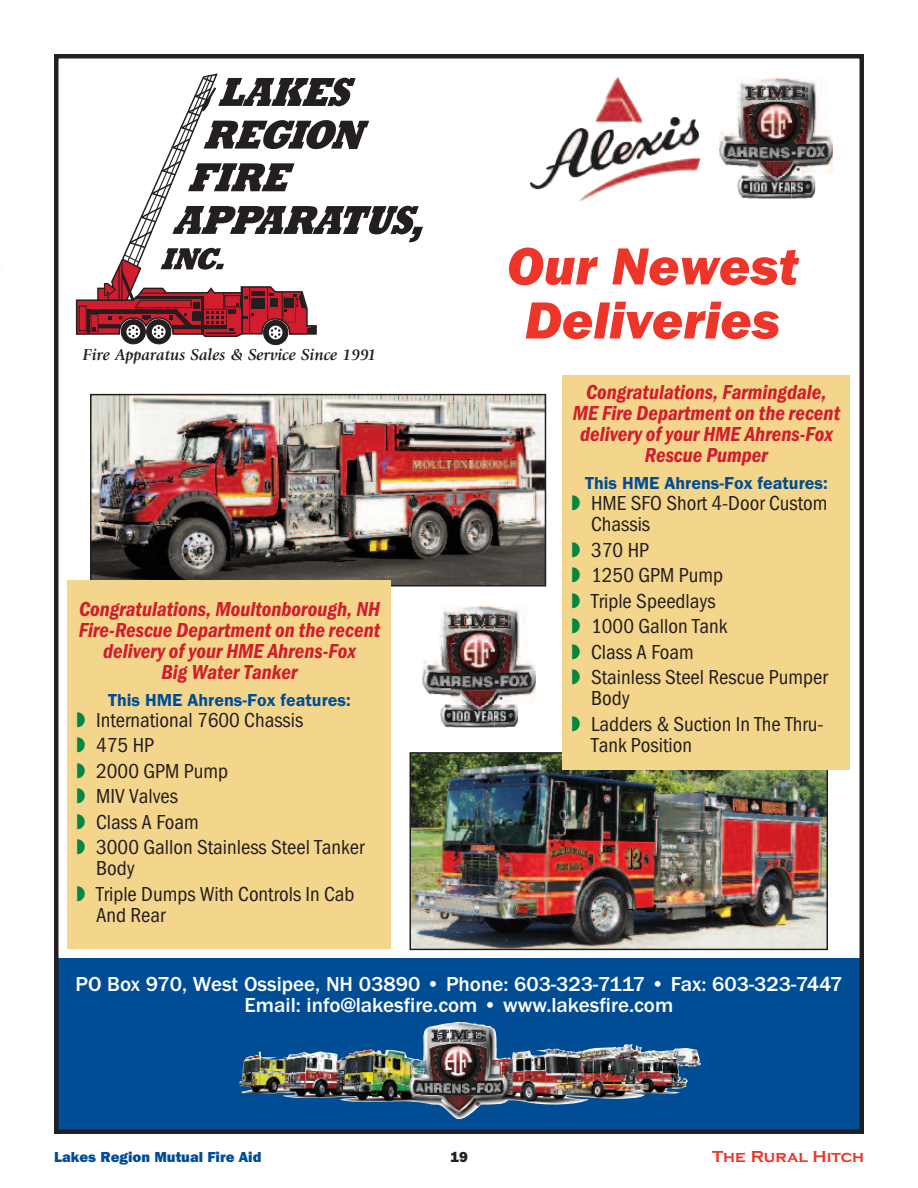
<style>
.page{position:relative;width:918px;height:1188px;background:#fff}
.page>*{position:absolute;margin:0;border:0;box-sizing:border-box;transform-origin:0 0}
.t1{font:54px/54px "Franklin Gothic URW Hea Ita";color:#ee3529;text-align:center}
.t2{font:21px/25.5px "Franklin Gothic URW Con Boo";color:#231f20}
.t3{font:21px/21px "Franklin Gothic URW Con Dem Ita";color:#d11d2e;text-align:center}
.t4{font:500 21px/21px "Franklin Gothic";color:#fff;text-align:center}
.t5{font:18px "Franklin Gothic URW Dem";color:#014d95}
.t6{font:italic 700 16.5px "Giovanni";color:#231f20}
.t7{font:700 16.5px "Copperplate Gothic";color:#ee3529}
.t8{font:15px "Franklin Gothic URW Hea";color:#014d95}
.t9{font:15px "Franklin Gothic URW Hea";color:#231f20}
</style>
<div class="page">
<div style="left:54px;top:958px;width:810px;height:176px;background:#014d95"></div>
<div style="left:121px;top:320px;width:24px;height:24px;background:#231f20;border-radius:50%"></div>
<div style="left:121px;top:319px;width:25px;height:25px;border:1px solid #231f20;border-radius:50%"></div>
<div style="left:126px;top:324px;width:15px;height:16px;border:1px solid #231f20;border-radius:50%"></div>
<div style="left:147px;top:320px;width:24px;height:24px;background:#231f20;border-radius:50%"></div>
<div style="left:146px;top:319px;width:25px;height:25px;border:1px solid #231f20;border-radius:50%"></div>
<div style="left:151px;top:324px;width:15px;height:16px;border:1px solid #231f20;border-radius:50%"></div>
<div style="left:264px;top:320px;width:24px;height:25px;background:#231f20;border-radius:50%"></div>
<div style="left:263px;top:320px;width:25px;height:25px;border:1px solid #231f20;border-radius:50%"></div>
<div style="left:268px;top:325px;width:15px;height:15px;border:1px solid #231f20;border-radius:50%"></div>
<svg style="left:76px;top:73px;width:347px;height:265px"></svg>
<img style="left:239px;top:1022px;width:462px;height:70px">
<img style="left:720px;top:78px;width:72px;height:79px">
<img style="left:792px;top:78px;width:41px;height:104px">
<img style="left:737px;top:182px;width:55px;height:16px">
<img style="left:721px;top:157px;width:28px;height:25px">
<img style="left:749px;top:157px;width:43px;height:35px">
<img style="left:792px;top:175px;width:23px;height:23px">
<img style="left:423px;top:607px;width:71px;height:79px">
<img style="left:494px;top:607px;width:42px;height:97px">
<img style="left:440px;top:711px;width:54px;height:16px">
<img style="left:424px;top:686px;width:28px;height:25px">
<img style="left:452px;top:686px;width:42px;height:35px">
<img style="left:494px;top:704px;width:24px;height:23px">
<img style="left:530px;top:77px;width:170px;height:125px">
<img style="left:93px;top:397px;width:450px;height:187px">
<div style="left:90px;top:394px;width:456px;height:193px;border:2px solid #231f20"></div>
<img style="left:413px;top:755px;width:412px;height:192px">
<div style="left:410px;top:752px;width:418px;height:198px;border:2px solid #231f20"></div>
<div style="left:68px;top:580px;width:324px;height:370px;background:#f4d58c"></div>
<div style="left:562px;top:375px;width:288px;height:394px;background:#f4d58c"></div>
<div style="left:54px;top:54px;width:810px;height:1080px;border:4px solid #231f20"></div>
<p class="t6" style="left:83px;top:348px;width:295px">Fire Apparatus Sales &amp; Service Since 1991</p>
<p class="t3" style="left:79px;top:598px;width:303px">Congratulations, Moultonborough, NH<br>Fire-Rescue Department on the recent delivery of your HME Ahrens-Fox<br>Big Water Tanker</p>
<p class="t5" style="left:108px;top:689px;width:244px">This HME Ahrens-Fox features:</p>
<p class="t2" style="left:96px;top:707px;width:270px">International 7600 Chassis<br>475 HP<br>2000 GPM Pump<br>MIV Valves<br>Class A Foam<br>3000 Gallon Stainless Steel Tanker</p>
<p class="t2" style="left:96px;top:855px;width:260px">Body<br>Triple Dumps With Controls In Cab</p>
<p class="t2" style="left:96px;top:902px;width:71px">And Rear</p>
<h1 class="t1" style="left:507px;top:239px;width:293px">Our Newest<br>Deliveries</h1>
<p class="t3" style="left:573px;top:382px;width:269px">Congratulations, Farmingdale,<br>ME Fire Department on the recent delivery of your HME Ahrens-Fox<br>Rescue Pumper</p>
<p class="t5" style="left:585px;top:473px;width:244px">This HME Ahrens-Fox features:</p>
<p class="t2" style="left:591px;top:493px;width:238px;line-height:21px">HME SFO Short 4-Door Custom<br>Chassis</p>
<p class="t2" style="left:591px;top:537px;width:238px">370 HP<br>1250 GPM Pump<br>Triple Speedlays<br>1000 Gallon Tank<br>Class A Foam<br>Stainless Steel Rescue Pumper</p>
<p class="t2" style="left:591px;top:685px;width:234px">Body<br>Ladders &amp; Suction In The Thru-</p>
<p class="t2" style="left:591px;top:732px;width:102px">Tank Position</p>
<p class="t4" style="left:75px;top:973px;width:769px">PO Box 970, West Ossipee, NH 03890 • Phone: 603-323-7117 • Fax: 603-323-7447<br>Email: info@lakesfire.com • www.lakesfire.com</p>
<p class="t8" style="left:54px;top:1148px;width:209px">Lakes Region Mutual Fire Aid</p>
<p class="t9" style="left:450px;top:1148px;width:19px">19</p>
<p class="t7" style="left:712px;top:1147px;width:153px">The Rural Hitch</p>
</div>
